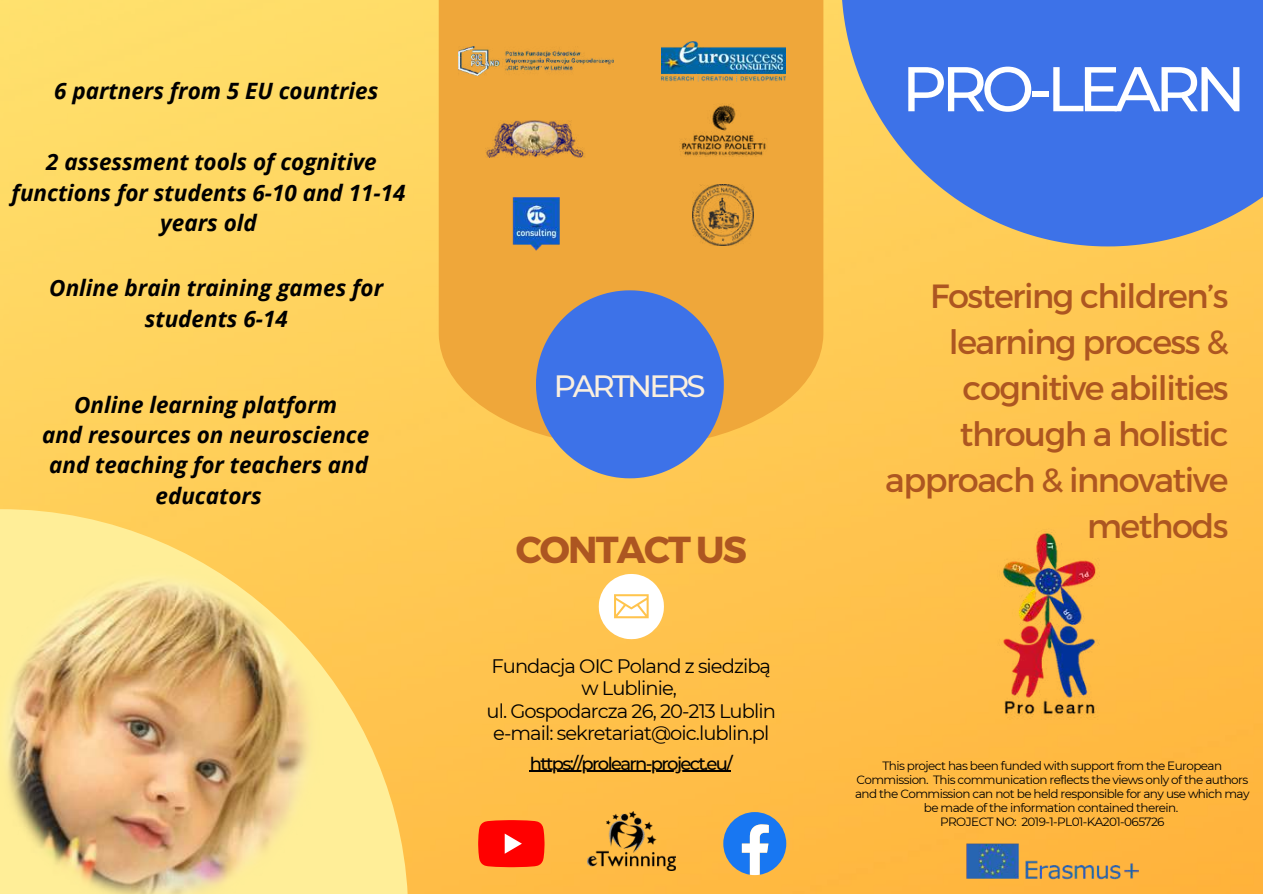
<style>
.page{position:relative;width:1263px;height:894px;background:#fff}
.page>*{position:absolute;margin:0;border:0;box-sizing:border-box;transform-origin:0 0}
.t1{font:500 63px "Montserrat";letter-spacing:-.095em;color:#fff}
.t2{font:700 37.5px "Montserrat";letter-spacing:-.05em;color:#ad5621}
.t3{font:33.45px/46px "Montserrat";letter-spacing:-.045em;color:#ad5621;text-align:right}
.t4{font:500 30.75px "Montserrat";letter-spacing:-.095em;color:#faefde}
.t5{font:italic 700 22.5px/30.3px "Open Sans";color:#000;text-align:center}
.t6{font:19.5px/22.5px "Montserrat";letter-spacing:-.05em;color:#000;text-align:center}
.t7{font:500 18px "Montserrat";letter-spacing:-.095em;color:#000}
.t8{font:12px/14px "Montserrat";letter-spacing:-.05em;color:#000;text-align:center}
</style>
<div class="page">
<img style="left:0;top:0;width:1263px;height:893px">
<svg style="left:439px;top:0;width:384px;height:447px;background:#efa93b"></svg>
<svg style="left:536px;top:290px;width:188px;height:188px;background:#6480c4"></svg>
<svg style="left:841px;top:0;width:422px;height:246px;background:#5d81cf"></svg>
<svg style="left:0;top:509px;width:408px;height:384px;background:#fed870"></svg>
<img style="left:956px;top:833px;width:193px;height:55px">
<img style="left:976px;top:521px;width:153px;height:216px">
<svg style="left:599px;top:573px;width:65px;height:66px"></svg>
<img style="left:0;top:565px;width:324px;height:328px">
<svg style="left:478px;top:819px;width:66px;height:47px;background:#ff1b13"></svg>
<svg style="left:723px;top:811px;width:63px;height:63px"></svg>
<img style="left:587px;top:810px;width:88px;height:60px">
<img style="left:662px;top:42px;width:123px;height:39px">
<img style="left:459px;top:47px;width:155px;height:29px">
<img style="left:494px;top:192px;width:84px;height:62px">
<img style="left:693px;top:185px;width:61px;height:61px">
<img style="left:486px;top:120px;width:101px;height:37px">
<img style="left:679px;top:104px;width:88px;height:53px">
<hr style="left:530px;top:770px;width:201px;height:1px;background:#000">
<h3 class="t5" style="left:54px;top:75px;width:326px">6 partners from 5 EU countries</h3>
<h3 class="t5" style="left:12px;top:146px;width:395px">2 assessment tools of cognitive functions for students 6-10 and 11-14 years old</h3>
<h3 class="t5" style="left:49px;top:272px;width:335px">Online brain training games for students 6-14</h3>
<h3 class="t5" style="left:42px;top:388px;width:329px">Online learning platform<br>and resources on neuroscience and teaching for teachers and educators</h3>
<h3 class="t4" style="left:554px;top:367px;width:153px">PARTNERS</h3>
<h2 class="t2" style="left:516px;top:525px;width:233px">CONTACT US</h2>
<h3 class="t6" style="left:487px;top:654px;width:291px">Fundacja OIC Poland z siedzibą w Lublinie,<br>ul. Gospodarcza 26, 20-213 Lublin e-mail: sekretariat@oic.lublin.pl</h3>
<h3 class="t7" style="left:530px;top:752px;width:204px">https://prolearn-project.eu/</h3>
<h1 class="t1" style="left:902px;top:50px;width:346px">PRO-LEARN</h1>
<h3 class="t3" style="left:885px;top:271px;width:345px">Fostering children’s learning process &amp; cognitive abilities through a holistic approach &amp; innovative methods</h3>
<p class="t8" style="left:855px;top:758px;width:396px">This project has been funded with support from the European Commission. This communication reflects the views only of the authors and the Commission can not be held responsible for any use which may be made of the information contained therein.<br>PROJECT NO: 2019-1-PL01-KA201-065726</p>
</div>
